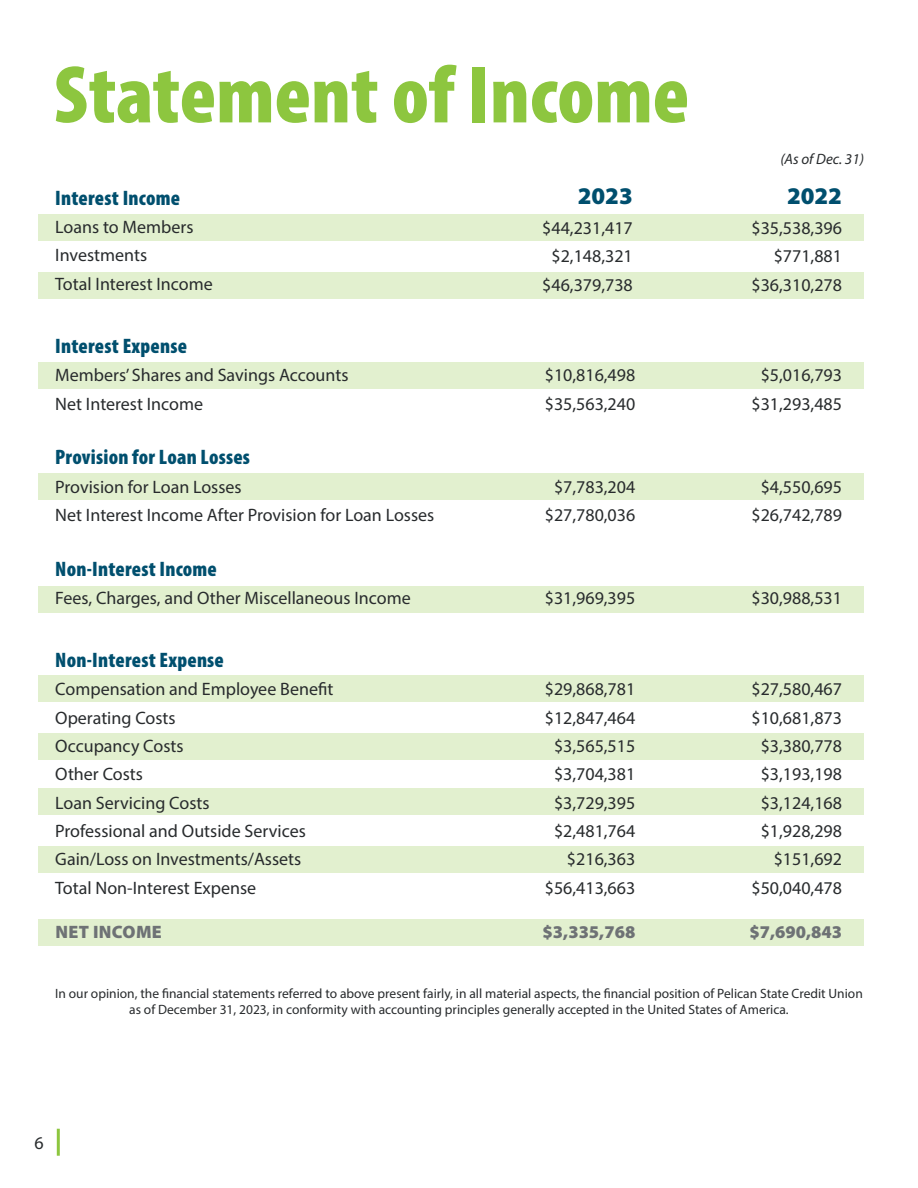
<style>
.page{position:relative;width:918px;height:1188px;background:#fff}
.page>*{position:absolute;margin:0;border:0;box-sizing:border-box;transform-origin:0 0}
.t1{font:900 condensed 82.5px "Myriad Pro";color:#8dc63f}
.t2{font:900 24px "Myriad Pro";color:#004f6e}
.t3{font:900 condensed 21px "Myriad Pro";letter-spacing:.01em;color:#004f6e}
.t4{font:18px/28.3px "Myriad Pro";color:#282b2d}
.t5{font:900 18px "Myriad Pro";color:#6e7275}
.t6{font:900 18px "Myriad Pro";letter-spacing:.02em;color:#6e7275}
.t7{font:italic 15px "Myriad Pro";color:#282b2d}
.t8{font:13.5px/16.2px "Myriad Pro";color:#282b2d;text-align:center}
</style>
<div class="page">
<hr style="left:57px;top:1129px;width:3px;height:27px;background:#8dc63f">
<div style="left:39px;top:215px;width:825px;height:26px;background:#e2f0cf"></div>
<div style="left:39px;top:272px;width:825px;height:26px;background:#e2f0cf"></div>
<div style="left:39px;top:362px;width:825px;height:26px;background:#e2f0cf"></div>
<div style="left:39px;top:473px;width:825px;height:27px;background:#e2f0cf"></div>
<div style="left:39px;top:586px;width:825px;height:26px;background:#e2f0cf"></div>
<div style="left:39px;top:675px;width:825px;height:27px;background:#e2f0cf"></div>
<div style="left:39px;top:734px;width:825px;height:26px;background:#e2f0cf"></div>
<div style="left:39px;top:789px;width:825px;height:26px;background:#e2f0cf"></div>
<div style="left:39px;top:847px;width:825px;height:26px;background:#e2f0cf"></div>
<div style="left:39px;top:920px;width:825px;height:26px;background:#e2f0cf"></div>
<h1 class="t1" style="left:54px;top:42px;width:637px">Statement of Income</h1>
<p class="t7" style="left:780px;top:149px;width:85px">(As of Dec. 31)</p>
<p class="t3" style="left:55px;top:184px;width:126px">Interest Income</p>
<h2 class="t2" style="left:578px;top:180px;width:57px">2023</h2>
<p class="t4" style="left:55px;top:213px;width:159px">Loans to Members<br>Investments<br>Total Interest Income</p>
<p class="t4" style="left:542px;top:214px;width:92px;text-align:center">$44,231,417 $2,148,321 $46,379,738</p>
<p class="t4" style="left:751px;top:214px;width:92px;text-align:right">$35,538,396 $771,881 $36,310,278</p>
<h2 class="t2" style="left:787px;top:180px;width:57px">2022</h2>
<p class="t3" style="left:55px;top:333px;width:133px">Interest Expense</p>
<p class="t4" style="left:55px;top:361px;width:295px">Members’ Shares and Savings Accounts<br>Net Interest Income</p>
<p class="t4" style="left:545px;top:361px;width:92px">$10,816,498 $35,563,240</p>
<p class="t4" style="left:751px;top:361px;width:92px;text-align:center">$5,016,793 $31,293,485</p>
<p class="t3" style="left:55px;top:444px;width:196px">Provision for Loan Losses</p>
<p class="t4" style="left:55px;top:472px;width:380px">Provision for Loan Losses<br>Net Interest Income After Provision for Loan Losses</p>
<p class="t4" style="left:545px;top:472px;width:92px;text-align:center">$7,783,204 $27,780,036</p>
<p class="t4" style="left:751px;top:472px;width:92px;text-align:center">$4,550,695 $26,742,789</p>
<p class="t3" style="left:55px;top:555px;width:163px">Non-Interest Income</p>
<p class="t4" style="left:55px;top:584px;width:357px">Fees, Charges, and Other Miscellaneous Income</p>
<p class="t4" style="left:545px;top:584px;width:92px">$31,969,395</p>
<p class="t4" style="left:751px;top:584px;width:92px">$30,988,531</p>
<p class="t3" style="left:55px;top:647px;width:170px">Non-Interest Expense</p>
<p class="t4" style="left:55px;top:675px;width:280px">Compensation and Employee Benefit<br>Operating Costs<br>Occupancy Costs<br>Other Costs<br>Loan Servicing Costs<br>Professional and Outside Services<br>Gain/Loss on Investments/Assets<br>Total Non-Interest Expense</p>
<p class="t6" style="left:55px;top:920px;width:108px">NET INCOME</p>
<p class="t4" style="left:545px;top:675px;width:92px;text-align:right">$29,868,781 $12,847,464 $3,565,515 $3,704,381 $3,729,395 $2,481,764 $216,363 $56,413,663</p>
<p class="t5" style="left:543px;top:920px;width:94px">$3,335,768</p>
<p class="t4" style="left:752px;top:675px;width:92px;text-align:right">$27,580,467 $10,681,873 $3,380,778 $3,193,198 $3,124,168 $1,928,298 $151,692 $50,040,478</p>
<p class="t5" style="left:749px;top:920px;width:94px">$7,690,843</p>
<p class="t8" style="left:55px;top:985px;width:809px">In our opinion, the financial statements referred to above present fairly, in all material aspects, the financial position of Pelican State Credit Union as of December 31, 2023, in conformity with accounting principles generally accepted in the United States of America.</p>
<p class="t4" style="left:34px;top:1128px;width:11px">6</p>
</div>
